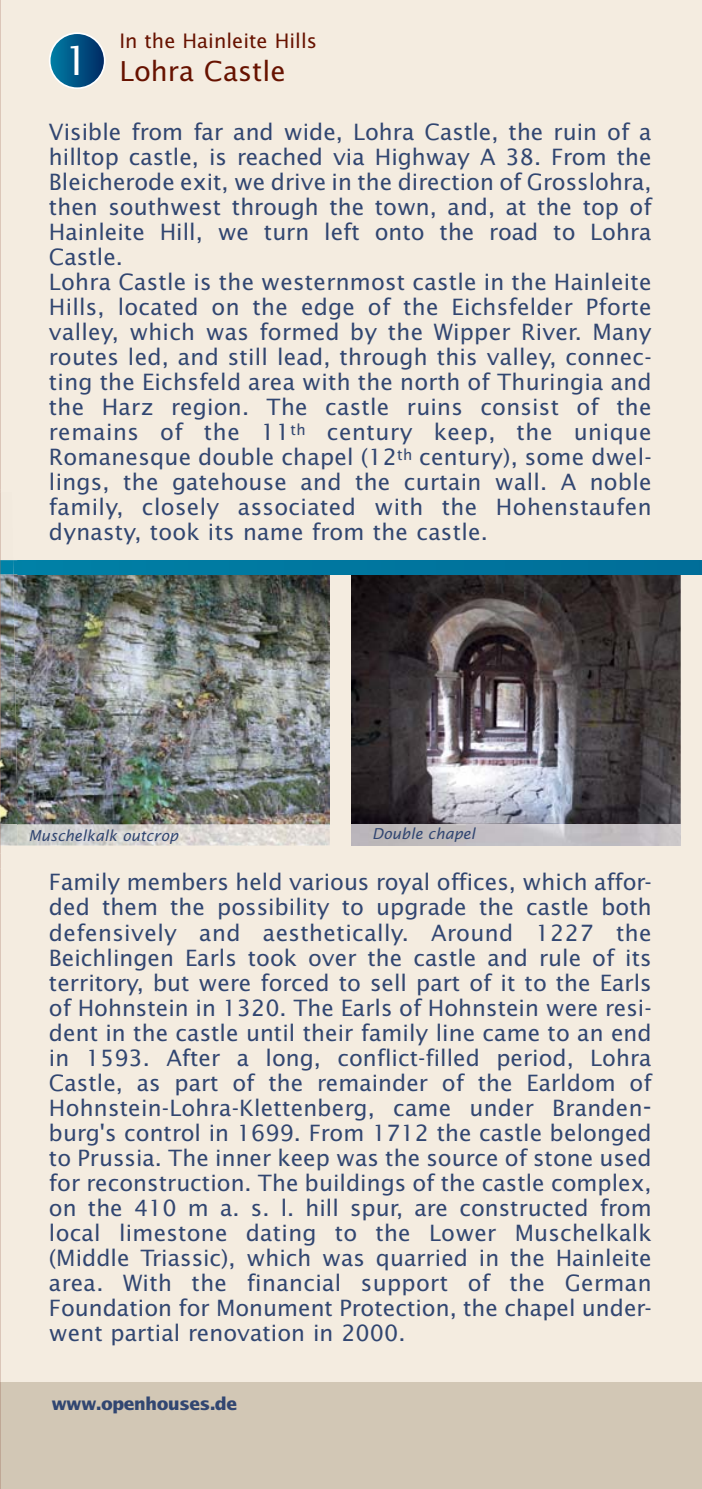
<style>
.page{position:relative;width:702px;height:1489px;background:#fff}
.page>*{position:absolute;margin:0;border:0;box-sizing:border-box;transform-origin:0 0}
.t1{font:40.25px "Lucida Sans Std";color:#fff}
.t2{font:27.5px "Lucida Sans Std";color:#671200}
.t3{font:22.5px/25px "Lucida Sans Std";letter-spacing:.01em;color:#314671}
.t4{font:20px "Lucida Sans Std";color:#671200}
.t5{font:700 17.5px "Lucida Sans";letter-spacing:-.04em;color:#314671}
.t6{font:italic 15px "Lucida Sans Std";color:#314671}
</style>
<div class="page">
<div style="left:0;top:0;width:702px;height:1488px;background:#f4ece0"></div>
<div style="left:0;top:1382px;width:702px;height:106px;background:#d2c7b5"></div>
<svg style="left:50px;top:33px;width:55px;height:55px;background:#095988"></svg>
<div style="left:49px;top:32px;width:57px;height:57px;border:2px solid #fff;border-radius:50%"></div>
<img style="left:18px;top:574px;width:312px;height:271px">
<img style="left:351px;top:574px;width:329px;height:250px">
<img style="left:351px;top:824px;width:329px;height:21px">
<div style="left:18px;top:560px;width:684px;height:14px;background:#00779f"></div>
<svg style="left:0;top:0;width:1px;height:1488px"></svg>
<img style="left:13px;top:560px;width:5px;height:14px">
<svg style="left:0;top:853px;width:1px;height:15px"></svg>
<svg style="left:18px;top:824px;width:1px;height:22px"></svg>
<img style="left:1px;top:574px;width:17px;height:272px">
<img style="left:1px;top:560px;width:12px;height:14px">
<img style="left:0;top:492px;width:1px;height:361px">
<h1 class="t1" style="left:64px;top:43px;width:27px">1</h1>
<p class="t4" style="left:119px;top:32px;width:199px">In the Hainleite Hills</p>
<p class="t2" style="left:119px;top:59px;width:168px">Lohra Castle</p>
<p class="t3" style="left:49px;top:121px;width:604px">Visible from far and wide, Lohra Castle, the ruin of a hilltop castle, is reached via Highway A 38. From the Bleicherode exit, we drive in the direction of Grosslohra, then southwest through the town, and, at the top of Hainleite Hill, we turn left onto the road to Lohra Castle.<br>Lohra Castle is the westernmost castle in the Hainleite Hills, located on the edge of the Eichsfelder Pforte valley, which was formed by the Wipper River. Many routes led, and still lead, through this valley, connec&shy;ting the Eichsfeld area with the north of Thuringia and the Harz region. The castle ruins consist of the remains of the 11<sup>th</sup> century keep, the unique Romanesque double chapel (12<sup>th</sup> century), some dwel&shy;lings, the gatehouse and the curtain wall. A noble family, closely associated with the Hohenstaufen dynasty, took its name from the castle.</p>
<p class="t6" style="left:28px;top:829px;width:151px">Muschelkalk outcrop</p>
<p class="t6" style="left:372px;top:827px;width:104px">Double chapel</p>
<p class="t3" style="left:49px;top:871px;width:604px;text-align:justify">Family members held various royal offices, which affor&shy;ded them the possibility to upgrade the castle both defensively and aesthetically. Around 1227 the Beichlingen Earls took over the castle and rule of its territory, but were forced to sell part of it to the Earls of Hohnstein in 1320. The Earls of Hohnstein were resi&shy;dent in the castle until their family line came to an end in 1593. After a long, conflict-filled period, Lohra Castle, as part of the remainder of the Earldom of Hohnstein-Lohra-Klettenberg, came under Branden&shy;burg's control in 1699. From 1712 the castle belonged to Prussia. The inner keep was the source of stone used for reconstruction. The buildings of the castle complex, on the 410 m a. s. l. hill spur, are constructed from local limestone dating to the Lower Muschelkalk (Middle Triassic), which was quarried in the Hainleite area. With the financial support of the German Foundation for Monument Protection, the chapel under&shy;went partial renovation in 2000.</p>
<p class="t5" style="left:51px;top:1396px;width:187px">www.openhouses.de</p>
</div>
